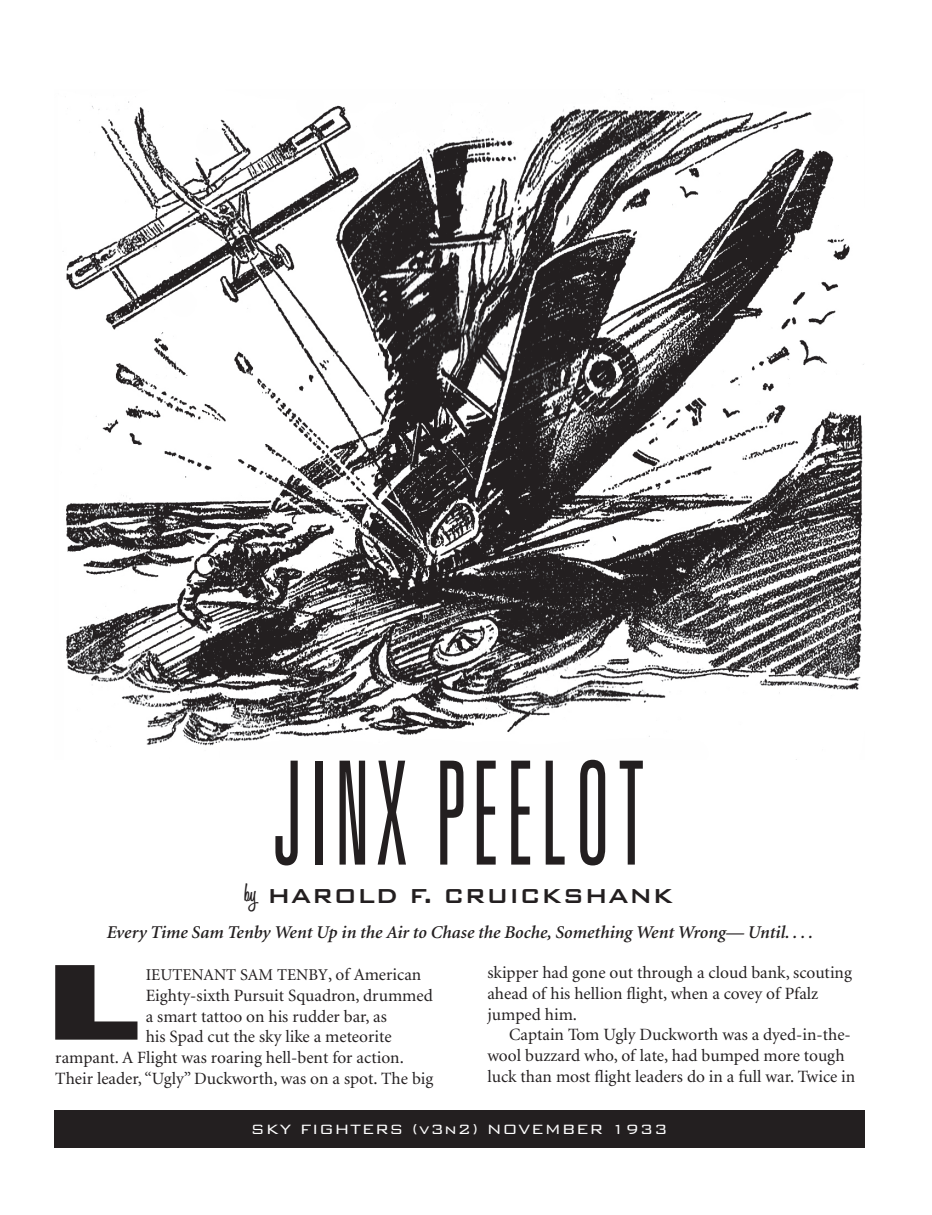
<style>
.page{position:relative;width:932px;height:1215px;background:#fff}
.page>*{position:absolute;margin:0;border:0;box-sizing:border-box;transform-origin:0 0}
.t1{font:300 ultra-condensed 144px "Univers";letter-spacing:.06em;color:#231f20;scale:.75 1}
.t2{font:900 expanded 103.2px "Univers";color:#231f20;scale:1.25 1}
.t3{font:500 27px "Bank Gothic BT";color:#231f20}
.t4{font:italic 600 18px "Minion";color:#231f20}
.t5{font:300 18px "Bank Gothic BT";letter-spacing:.04em;color:#fff}
.t6{font:17.25px/20.7px "Minion";color:#231f20}
.t7{font:16.5px "Minion";color:#231f20}
.s1{font-family:"Honey Script";font-weight:600}
.s2{font-size:17.25px}
</style>
<div class="page">
<div style="left:54px;top:1110px;width:810px;height:38px;background:#231f20"></div>
<img style="left:63px;top:91px;width:801px;height:655px">
<h1 class="t1" style="left:273px;top:739px;width:497px">JINX PEELOT</h1>
<h3 class="t3" style="left:244px;top:881px;width:431px"><span class="s1">by</span> HAROLD F. CRUICKSHANK</h3>
<p class="t4" style="left:106px;top:923px;width:708px">Every Time Sam Tenby Went Up in the Air to Chase the Boche, Something Went Wrong— Until. . . .</p>
<h2 class="t2" style="left:44px;top:941px;width:78px">L</h2>
<p class="t7" style="left:146px;top:967px;width:277px">IEUTENANT SAM TENBY<span class="s2">, of American</span></p>
<p class="t6" style="left:146px;top:986px;width:289px">Eighty-sixth Pursuit Squadron, drummed</p>
<p class="t6" style="left:146px;top:1006px;width:243px">a smart tattoo on his rudder bar, as</p>
<p class="t6" style="left:146px;top:1027px;width:247px">his Spad cut the sky like a meteorite</p>
<p class="t6" style="left:55px;top:1048px;width:350px">rampant. A Flight was roaring hell-bent for action.</p>
<p class="t6" style="left:55px;top:1069px;width:379px">Their leader, “Ugly” Duckworth, was on a spot. The big</p>
<p class="t6" style="left:487px;top:963px;width:366px">skipper had gone out through a cloud bank, scouting ahead of his hellion flight, when a covey of Pfalz jumped him.</p>
<p class="t6" style="left:487px;top:1025px;width:365px;text-indent:22px">Captain Tom Ugly Duckworth was a dyed-in-the&shy;wool buzzard who, of late, had bumped more tough</p>
<p class="t6" style="left:487px;top:1066px;width:369px">luck than most flight leaders do in a full war. Twice in</p>
<p class="t5" style="left:251px;top:1120px;width:418px">SKY FIGHTERS (v3n2) NOVEMBER 1933</p>
</div>
